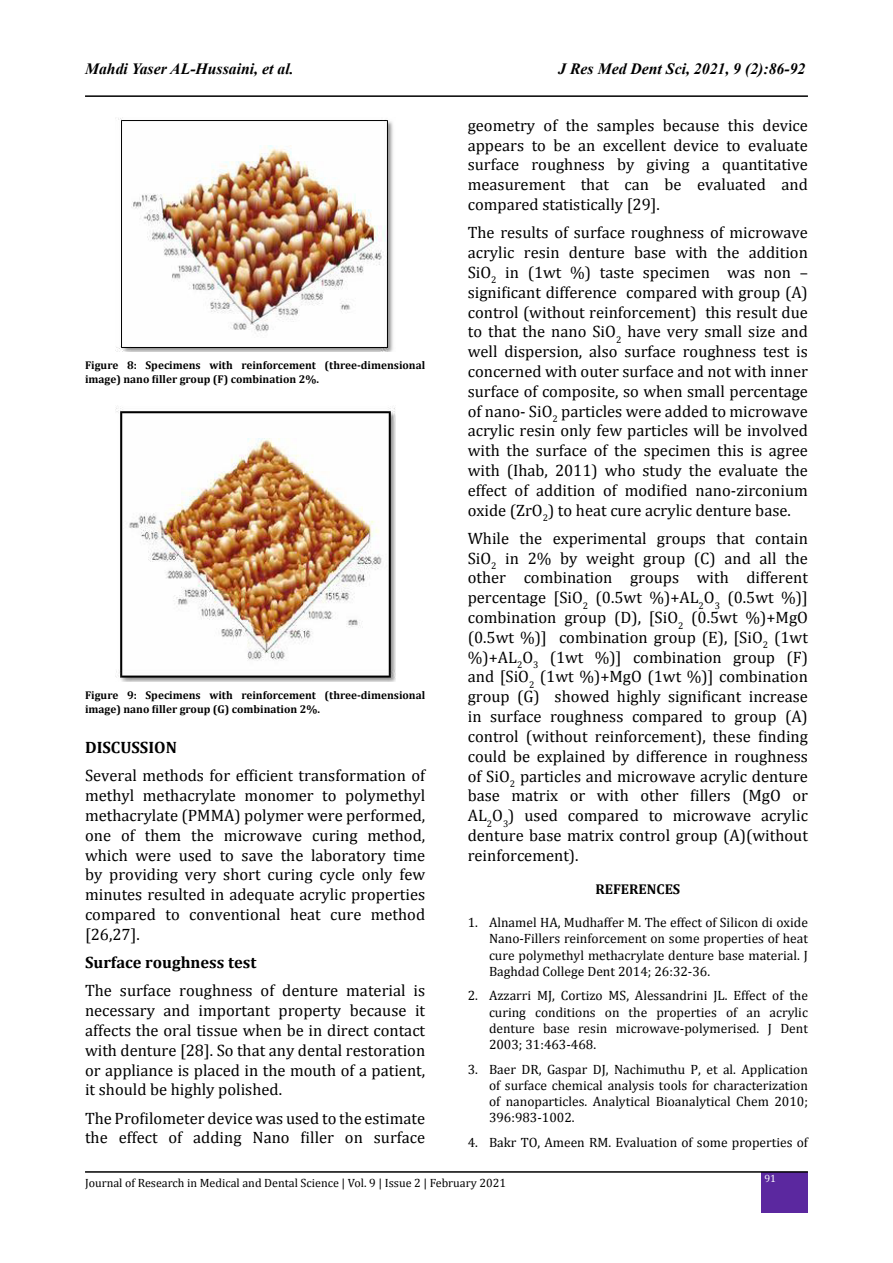
<style>
.page{position:relative;width:893px;height:1263px;background:#fff}
.page>*{position:absolute;margin:0;border:0;box-sizing:border-box;transform-origin:0 0}
.t1{font:16.5px/19.8px "Cambria";color:#000;text-align:justify}
.t2{font:700 16.5px "Cambria";color:#000}
.t3{font:italic 700 15.75px "Times New Roman";color:#000}
.t4{font:700 14.25px "Cambria";color:#000}
.t5{font:13.5px/16.2px "Cambria";color:#000;text-align:justify}
.t6{font:12px "Cambria";color:#000}
.t7{font:700 11.25px/13.5px "Cambria";color:#000}
.t8{font:10.5px "Cambria";color:#fff}
</style>
<div class="page">
<hr style="left:85px;top:95px;width:723px;height:2px;background:#000">
<div style="left:762px;top:1172px;width:46px;height:41px;background:#5b289f"></div>
<hr style="left:85px;top:1171px;width:723px;height:2px;background:#000">
<img style="left:115px;top:118px;width:278px;height:234px">
<img style="left:115px;top:408px;width:280px;height:274px">
<p class="t3" style="left:85px;top:58px;width:210px">Mahdi Yaser AL-Hussaini, et al.</p>
<p class="t3" style="left:558px;top:58px;width:249px">J Res Med Dent Sci, 2021, 9 (2):86-92</p>
<p class="t7" style="left:85px;top:358px;width:342px">Figure 8: Specimens with reinforcement (three-dimensional image) nano filler group (F) combination 2%.</p>
<p class="t7" style="left:85px;top:688px;width:342px">Figure 9: Specimens with reinforcement (three-dimensional image) nano filler group (G) combination 2%.</p>
<p class="t2" style="left:85px;top:736px;width:93px">DISCUSSION</p>
<p class="t1" style="left:85px;top:766px;width:342px">Several methods for efficient transformation of methyl methacrylate monomer to polymethyl methacrylate (PMMA) polymer were performed, one of them the microwave curing method, which were used to save the laboratory time by providing very short curing cycle only few minutes resulted in adequate acrylic properties compared to conventional heat cure method [26,27].</p>
<p class="t2" style="left:85px;top:951px;width:173px">Surface roughness test</p>
<p class="t1" style="left:85px;top:981px;width:342px">The surface roughness of denture material is necessary and important property because it affects the oral tissue when be in direct contact with denture [28]. So that any dental restoration or appliance is placed in the mouth of a patient, it should be highly polished.</p>
<p class="t1" style="left:85px;top:1108px;width:342px">The Profilometer device was used to the estimate the effect of adding Nano filler on surface</p>
<p class="t1" style="left:468px;top:115px;width:342px">geometry of the samples because this device appears to be an excellent device to evaluate surface roughness by giving a quantitative measurement that can be evaluated and compared statistically [29].</p>
<p class="t1" style="left:468px;top:223px;width:342px">The results of surface roughness of microwave acrylic resin denture base with the addition SiO<sub>2</sub> in (1wt %) taste specimen was non – significant difference compared with group (A) control (without reinforcement) this result due to that the nano SiO<sub>2</sub> have very small size and well dispersion, also surface roughness test is concerned with outer surface and not with inner surface of composite, so when small percentage of nano- SiO<sub>2</sub> particles were added to microwave acrylic resin only few particles will be involved with the surface of the specimen this is agree with (Ihab, 2011) who study the evaluate the effect of addition of modified nano-zirconium oxide (ZrO<sub>2</sub>) to heat cure acrylic denture base.</p>
<p class="t1" style="left:468px;top:528px;width:342px">While the experimental groups that contain SiO<sub>2</sub> in 2% by weight group (C) and all the other combination groups with different percentage [SiO<sub>2</sub> (0.5wt %)+AL<sub>2</sub>O<sub>3</sub> (0.5wt %)] combination group (D), [SiO<sub>2</sub> (0.5wt %)+MgO (0.5wt %)] combination group (E), [SiO<sub>2</sub> (1wt %)+AL<sub>2</sub>O<sub>3</sub> (1wt %)] combination group (F) and [SiO<sub>2</sub> (1wt %)+MgO (1wt %)] combination group (G) showed highly significant increase in surface roughness compared to group (A) control (without reinforcement), these finding could be explained by difference in roughness of SiO<sub>2</sub> particles and microwave acrylic denture base matrix or with other fillers (MgO or AL<sub>2</sub>O<sub>3</sub>) used compared to microwave acrylic denture base matrix control group (A)(without reinforcement).</p>
<p class="t4" style="left:595px;top:879px;width:86px">REFERENCES</p>
<p class="t5" style="left:489px;top:914px;width:320px;text-indent:-21px">1. Alnamel HA, Mudhaffer M. The effect of Silicon di oxide Nano-Fillers reinforcement on some properties of heat cure polymethyl methacrylate denture base material. J Baghdad College Dent 2014; 26:32-36.</p>
<p class="t5" style="left:489px;top:988px;width:320px;text-indent:-21px">2. Azzarri MJ, Cortizo MS, Alessandrini JL. Effect of the curing conditions on the properties of an acrylic denture base resin microwave-polymerised. J Dent 2003; 31:463-468.</p>
<p class="t5" style="left:489px;top:1061px;width:320px;text-indent:-21px">3. Baer DR, Gaspar DJ, Nachimuthu P, et al. Application of surface chemical analysis tools for characterization of nanoparticles. Analytical Bioanalytical Chem 2010; 396:983-1002.</p>
<p class="t5" style="left:468px;top:1134px;width:342px">4. Bakr TO, Ameen RM. Evaluation of some properties of</p>
<p class="t6" style="left:85px;top:1176px;width:422px">Journal of Research in Medical and Dental Science | Vol. 9 | Issue 2 | February 2021</p>
<p class="t8" style="left:764px;top:1172px;width:13px">91</p>
</div>
